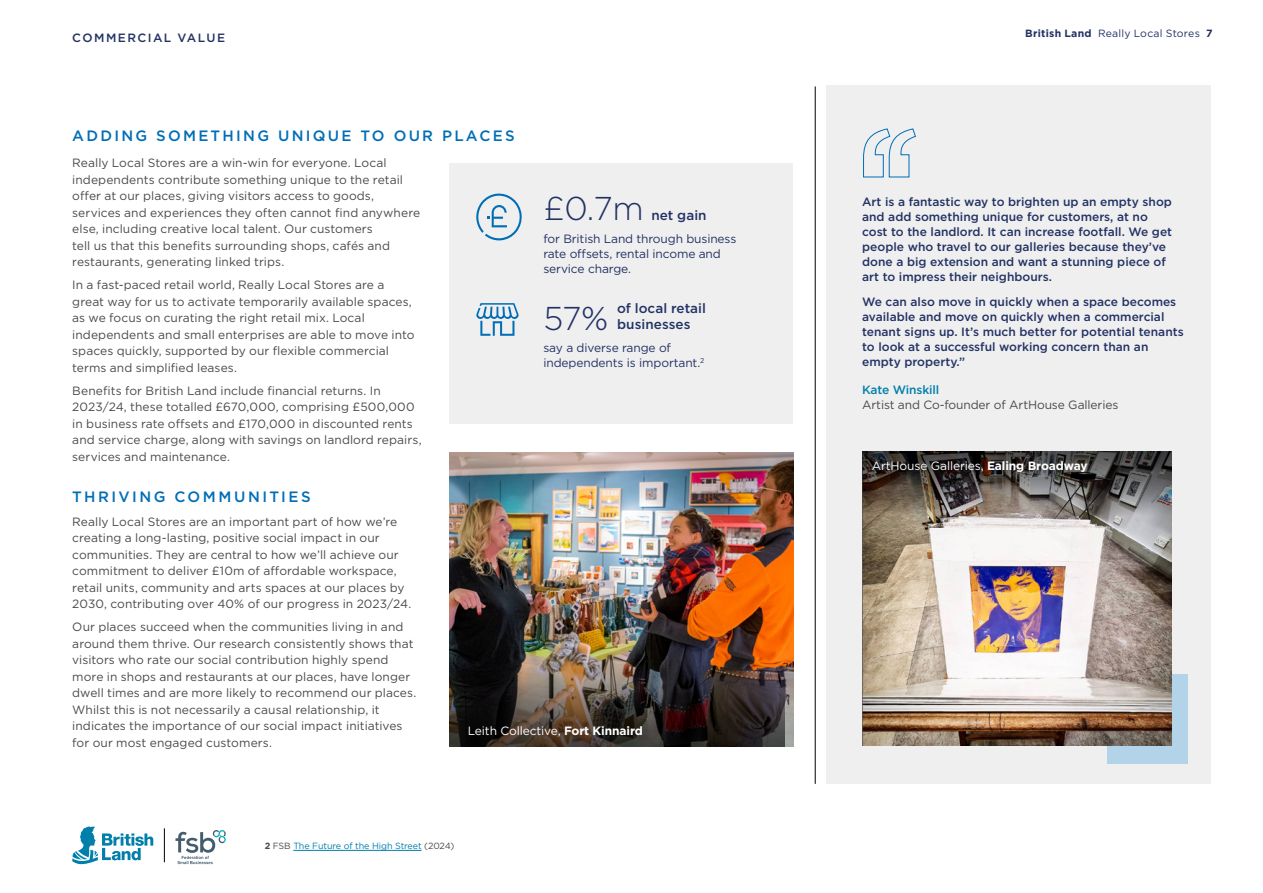
<style>
.page{position:relative;width:1263px;height:893px;background:#fff}
.page>*{position:absolute;margin:0;border:0;box-sizing:border-box;transform-origin:0 0}
.t1{font:300 33px "Gotham";color:#233265}
.t2{font:500 15px "Gotham";letter-spacing:.15em;color:#006eb7}
.t3{font:500 13.5px/16.2px "Gotham";letter-spacing:.005em;color:#233265}
.t4{font:12px/16.5px "Gotham";letter-spacing:.005em;color:#4a4a49}
.t5{font:500 12px/15px "Gotham";color:#233265}
.t6{font:12px/15px "Gotham";letter-spacing:-.01em;color:#233265}
.t7{font:12px "Gotham";letter-spacing:-.01em;color:#fff}
.t8{font:500 12px "Gotham";letter-spacing:.12em;color:#233265}
.t9{font:500 12px "Gotham";letter-spacing:-.01em;color:#007faa}
.t10{font:10.5px "Gotham";letter-spacing:.02em;color:#233265}
.t11{font:9px "Gotham";letter-spacing:-.01em;color:#007faa}
.s1{font-weight:700}
.s2{font-weight:700;color:#4a4a49}
.s3{color:#4a4a49}
</style>
<div class="page">
<svg style="left:72px;top:826px;width:81px;height:38px"></svg>
<hr style="left:164px;top:828px;width:1px;height:34px;background:#000">
<svg style="left:175px;top:830px;width:51px;height:34px"></svg>
<div style="left:449px;top:163px;width:344px;height:261px;background:#efefef"></div>
<div style="left:826px;top:85px;width:384px;height:699px;background:#efefef"></div>
<hr style="left:293px;top:850px;width:129px;height:1px;background:#007faa">
<svg style="left:476px;top:303px;width:43px;height:33px"></svg>
<svg style="left:476px;top:193px;width:46px;height:47px"></svg>
<svg style="left:863px;top:128px;width:53px;height:50px"></svg>
<div style="left:1107px;top:674px;width:81px;height:89px;background:#b3d3e9"></div>
<img style="left:862px;top:515px;width:309px;height:231px">
<img style="left:862px;top:451px;width:309px;height:64px">
<img style="left:449px;top:452px;width:344px;height:295px">
<img style="left:449px;top:662px;width:336px;height:85px">
<hr style="left:815px;top:86px;width:1px;height:698px;background:#000">
<p class="t8" style="left:72px;top:30px;width:154px">COMMERCIAL VALUE</p>
<p class="t2" style="left:72px;top:125px;width:444px">ADDING SOMETHING UNIQUE TO OUR PLACES</p>
<p class="t4" style="left:72px;top:155px;width:349px">Really Local Stores are a win-win for everyone. Local independents contribute something unique to the retail offer at our places, giving visitors access to goods, services and experiences they often cannot find anywhere else, including creative local talent. Our customers<br>tell us that this benefits surrounding shops, cafés and restaurants, generating linked trips.</p>
<p class="t4" style="left:72px;top:277px;width:344px">In a fast-paced retail world, Really Local Stores are a great way for us to activate temporarily available spaces, as we focus on curating the right retail mix. Local independents and small enterprises are able to move into spaces quickly, supported by our flexible commercial terms and simplified leases.</p>
<p class="t4" style="left:72px;top:382px;width:351px">Benefits for British Land include financial returns. In 2023/24, these totalled £670,000, comprising £500,000 in business rate offsets and £170,000 in discounted rents and service charge, along with savings on landlord repairs, services and maintenance.</p>
<h1 class="t1" style="left:543px;top:187px;width:102px">£0.7m</h1>
<p class="t3" style="left:651px;top:207px;width:57px">net gain</p>
<p class="t6" style="left:543px;top:231px;width:194px">for British Land through business rate offsets, rental income and service charge.</p>
<p class="t3" style="left:617px;top:300px;width:90px">of local retail businesses</p>
<h1 class="t1" style="left:543px;top:297px;width:66px">57%</h1>
<p class="t6" style="left:543px;top:340px;width:162px">say a diverse range of independents is important.<sup>2</sup></p>
<p class="t2" style="left:72px;top:487px;width:240px">THRIVING COMMUNITIES</p>
<p class="t4" style="left:72px;top:513px;width:341px">Really Local Stores are an important part of how we’re creating a long-lasting, positive social impact in our communities. They are central to how we’ll achieve our commitment to deliver £10m of affordable workspace, retail units, community and arts spaces at our places by 2030, contributing over 40% of our progress in 2023/24.</p>
<p class="t4" style="left:72px;top:618px;width:345px">Our places succeed when the communities living in and around them thrive. Our research consistently shows that visitors who rate our social contribution highly spend more in shops and restaurants at our places, have longer dwell times and are more likely to recommend our places.<br>Whilst this is not necessarily a causal relationship, it indicates the importance of our social impact initiatives for our most engaged customers.</p>
<p class="t7" style="left:468px;top:723px;width:177px">Leith Collective, <span class="s1">Fort Kinnaird</span></p>
<p class="t11" style="left:265px;top:840px;width:191px"><span class="s2">2</span> <span class="s3">FSB</span> The Future of the High Street <span class="s3">(2024)</span></p>
<p class="t10" style="left:1025px;top:26px;width:189px"><span class="s1">British Land</span> Really Local Stores <span class="s1">7</span></p>
<p class="t5" style="left:862px;top:194px;width:311px">Art is a fantastic way to brighten up an empty shop and add something unique for customers, at no cost to the landlord. It can increase footfall. We get people who travel to our galleries because they’ve done a big extension and want a stunning piece of art to impress their neighbours.</p>
<p class="t5" style="left:862px;top:294px;width:323px">We can also move in quickly when a space becomes available and move on quickly when a commercial tenant signs up. It’s much better for potential tenants to look at a successful working concern than an empty property.”</p>
<p class="t9" style="left:862px;top:382px;width:79px">Kate Winskill</p>
<p class="t4" style="left:862px;top:396px;width:258px">Artist and Co-founder of ArtHouse Galleries</p>
<p class="t7" style="left:872px;top:458px;width:217px">ArtHouse Galleries, <span class="s1">Ealing Broadway</span></p>
</div>
